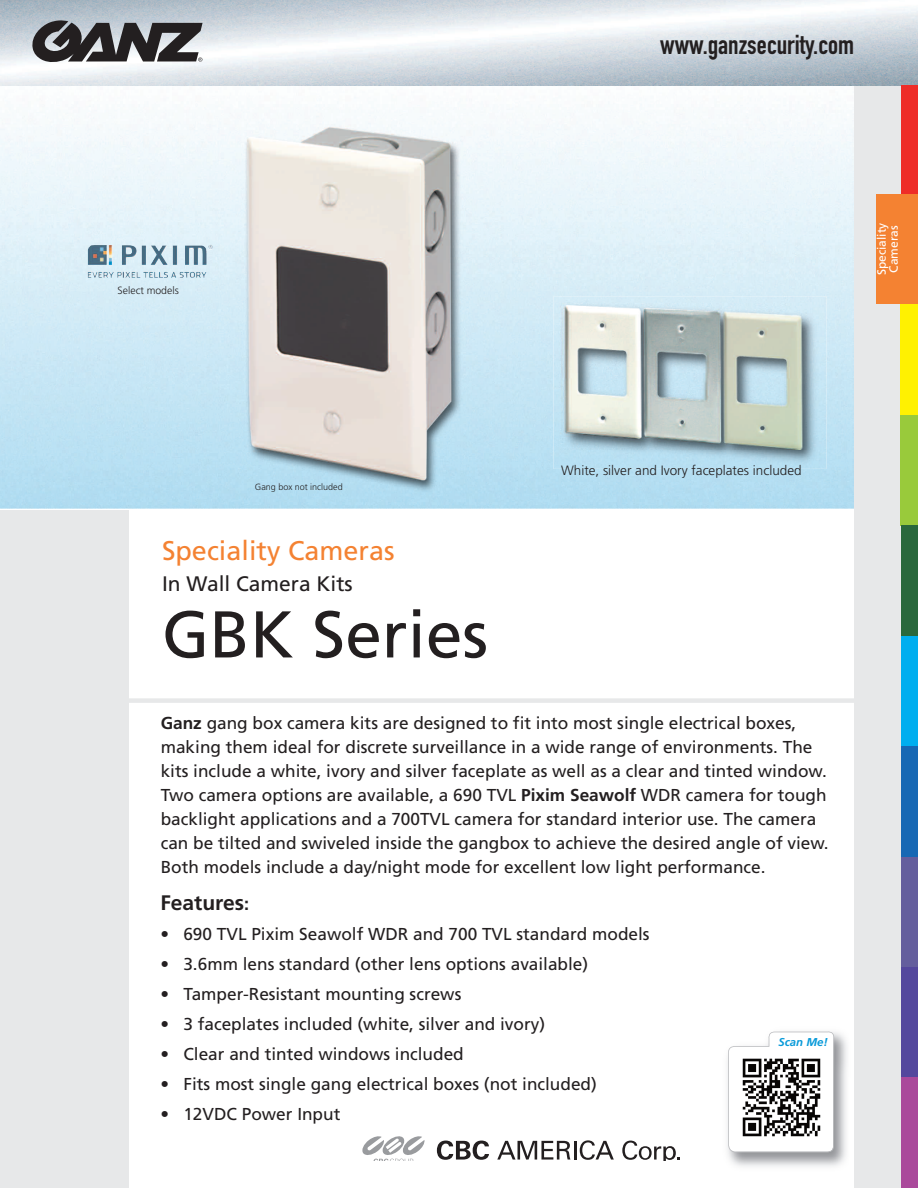
<style>
.page{position:relative;width:918px;height:1188px;background:#fff}
.page>*{position:absolute;margin:0;border:0;box-sizing:border-box;transform-origin:0 0}
.t1{font:66px "Frutiger";color:#231f20}
.t2{font:27px "DIN Engschrift Std";color:#231f20}
.t3{font:27px "Frutiger LT Std";color:#f48232}
.t4{font:21px "Frutiger";color:#231f20}
.t5{font:700 21px "Frutiger";color:#231f20}
.t6{font:17.25px/24px "Frutiger";color:#231f20}
.t7{font:300 13.5px "Frutiger";color:#231f20}
.t8{font:12px/12px "Frutiger";color:#fff}
.t9{font:italic 700 11.4px "Frutiger";color:#089ad9}
.t10{font:300 10.5px "Frutiger";color:#231f20}
.t11{font:300 9px "Frutiger";color:#231f20}
.s1{font-weight:700}
.s2{font-size:18px}
</style>
<div class="page">
<div style="left:0;top:510px;width:129px;height:678px;background:#e7e8e9"></div>
<img style="left:0;top:77px;width:854px;height:432px">
<div style="left:128px;top:698px;width:726px;height:5px;background:#e7e8e9"></div>
<div style="left:854px;top:64px;width:64px;height:1124px;background:#e7e8e9"></div>
<img style="left:88px;top:244px;width:126px;height:34px">
<img style="left:554px;top:296px;width:273px;height:173px">
<img style="left:561px;top:303px;width:246px;height:146px">
<img style="left:728px;top:1032px;width:119px;height:135px">
<svg style="left:727px;top:1031px;width:108px;height:122px"></svg>
<img style="left:739px;top:1057px;width:85px;height:83px">
<img style="left:0;top:0;width:918px;height:77px">
<img style="left:854px;top:64px;width:64px;height:21px">
<svg style="left:32px;top:20px;width:171px;height:42px"></svg>
<svg style="left:362px;top:1136px;width:63px;height:24px"></svg>
<svg style="left:497px;top:1141px;width:73px;height:19px"></svg>
<hr style="left:574px;top:1141px;width:3px;height:19px;background:#231f20">
<svg style="left:580px;top:1140px;width:34px;height:20px"></svg>
<svg style="left:437px;top:1141px;width:52px;height:19px"></svg>
<svg style="left:622px;top:1141px;width:58px;height:19px"></svg>
<div style="left:901px;top:85px;width:17px;height:109px;background:#ee2d28"></div>
<div style="left:901px;top:194px;width:17px;height:111px;background:#f48232"></div>
<div style="left:900px;top:305px;width:18px;height:110px;background:#fff101"></div>
<div style="left:901px;top:415px;width:17px;height:111px;background:#99ca3b"></div>
<div style="left:901px;top:526px;width:17px;height:110px;background:#29683c"></div>
<div style="left:901px;top:636px;width:17px;height:110px;background:#00aeef"></div>
<div style="left:901px;top:746px;width:17px;height:111px;background:#1768b4"></div>
<div style="left:901px;top:857px;width:17px;height:111px;background:#645e9d"></div>
<div style="left:901px;top:967px;width:17px;height:110px;background:#54479d"></div>
<div style="left:901px;top:1077px;width:17px;height:111px;background:#aa499b"></div>
<div style="left:876px;top:194px;width:25px;height:110px;background:#f48232"></div>
<p class="t10" style="left:118px;top:286px;width:63px">Select models</p>
<h2 class="t2" style="left:660px;top:35px;width:195px">www.ganzsecurity.com</h2>
<p class="t8" style="left:877px;top:275px;width:54px;rotate:-90deg">Speciality<br>Cameras</p>
<p class="t11" style="left:255px;top:483px;width:89px">Gang box not included</p>
<h2 class="t3" style="left:162px;top:540px;width:234px">Speciality Cameras</h2>
<p class="t4" style="left:162px;top:575px;width:192px">In Wall Camera Kits</p>
<h1 class="t1" style="left:162px;top:608px;width:328px">GBK Series</h1>
<p class="t7" style="left:561px;top:465px;width:242px">White, silver and Ivory faceplates included</p>
<p class="t6" style="left:161px;top:712px;width:669px"><span class="s1">Ganz</span> gang box camera kits are designed to fit into most single electrical boxes, making them ideal for discrete surveillance in a wide range of environments. The kits include a white, ivory and silver faceplate as well as a clear and tinted window.<br>Two camera options are available, a 690 TVL <span class="s1">Pixim Seawolf</span> WDR camera for tough backlight applications and a 700TVL camera for standard interior use. The camera can be tilted and swiveled inside the gangbox to achieve the desired angle of view.<br>Both models include a day/night mode for excellent low light performance.</p>
<p class="t5" style="left:160px;top:894px;width:90px">Features<span class="s2">:</span></p>
<p class="t6" style="left:160px;top:923px;width:491px">• 690 TVL Pixim Seawolf WDR and 700 TVL standard models</p>
<p class="t6" style="left:160px;top:953px;width:429px">• 3.6mm lens standard (other lens options available)</p>
<p class="t6" style="left:160px;top:983px;width:302px">• Tamper-Resistant mounting screws</p>
<p class="t6" style="left:160px;top:1013px;width:386px">• 3 faceplates included (white, silver and ivory)</p>
<p class="t6" style="left:160px;top:1043px;width:305px">• Clear and tinted windows included</p>
<p class="t6" style="left:160px;top:1073px;width:438px">• Fits most single gang electrical boxes (not included)</p>
<p class="t6" style="left:160px;top:1103px;width:181px">• 12VDC Power Input</p>
<p class="t9" style="left:779px;top:1037px;width:51px">Scan Me!</p>
</div>
